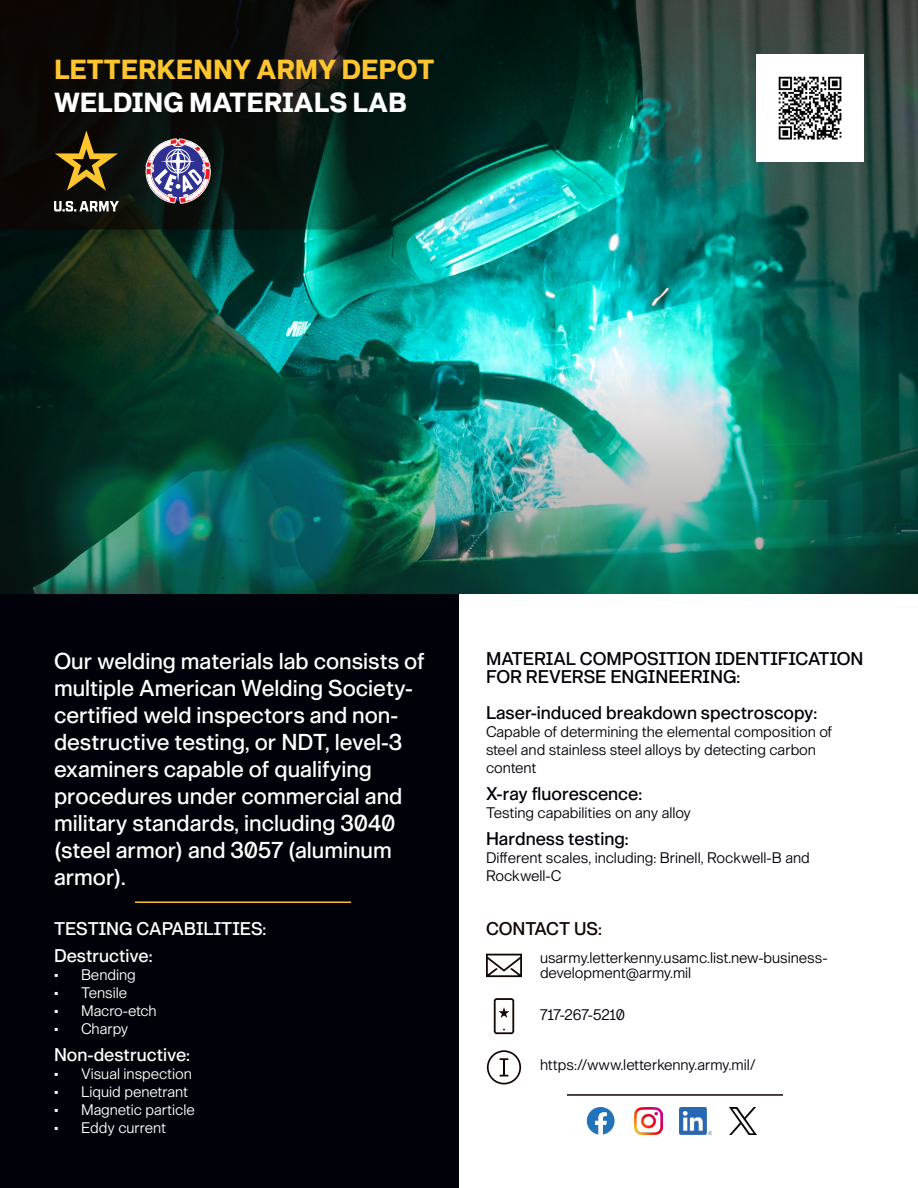
<style>
.page{position:relative;width:918px;height:1188px;background:#fff}
.page>*{position:absolute;margin:0;border:0;box-sizing:border-box;transform-origin:0 0}
.t1{font:27px "G.I. 750";color:#fec52e}
.t2{font:27px "G.I. 750";color:#fff}
.t3{font:22.5px/27px "G.I. 530";color:#fff}
.t4{font:18px/18px "G.I. 530";color:#010209}
.t5{font:18px "G.I. 530";color:#fff}
.t6{font:18px "G.I. 530";color:#110501}
.t7{font:15px/18px "G.I. 400";color:#010209}
.t8{font:15px "G.I. 400";color:#fff}
</style>
<div class="page">
<svg style="left:494px;top:998px;width:20px;height:36px"></svg>
<svg style="left:486px;top:954px;width:36px;height:23px"></svg>
<svg style="left:587px;top:1107px;width:28px;height:28px"></svg>
<img style="left:634px;top:1107px;width:28px;height:28px">
<img style="left:679px;top:1107px;width:33px;height:28px">
<img style="left:730px;top:1107px;width:27px;height:27px">
<svg style="left:487px;top:1050px;width:34px;height:34px"></svg>
<hr style="left:567px;top:1094px;width:216px;height:2px;background:#110501">
<div style="left:0;top:594px;width:459px;height:594px;background:#010209"></div>
<img style="left:0;top:0;width:918px;height:324px">
<img style="left:0;top:324px;width:918px;height:270px">
<svg style="left:0;top:0;width:475px;height:230px;background:#0b1612"></svg>
<hr style="left:135px;top:901px;width:216px;height:2px;background:#fec221">
<svg style="left:54px;top:201px;width:65px;height:10px"></svg>
<svg style="left:55px;top:131px;width:63px;height:60px;background:#4b3b11"></svg>
<svg style="left:146px;top:139px;width:65px;height:64px"></svg>
<div style="left:756px;top:54px;width:108px;height:108px;background:#fff"></div>
<img style="left:778px;top:76px;width:64px;height:64px">
<p class="t1" style="left:54px;top:52px;width:382px">LETTERKENNY ARMY DEPOT</p>
<p class="t2" style="left:54px;top:85px;width:354px">WELDING MATERIALS LAB</p>
<p class="t3" style="left:54px;top:647px;width:372px">Our welding materials lab consists of multiple American Welding Society&shy;certified weld inspectors and non&shy;destructive testing, or NDT, level-3 examiners capable of qualifying procedures under commercial and military standards, including 3040 (steel armor) and 3057 (aluminum armor).</p>
<p class="t5" style="left:54px;top:917px;width:214px">TESTING CAPABILITIES:</p>
<p class="t5" style="left:54px;top:944px;width:100px">Destructive:</p>
<p class="t8" style="left:54px;top:965px;width:83px">• Bending</p>
<p class="t8" style="left:54px;top:983px;width:75px">• Tensile</p>
<p class="t8" style="left:54px;top:1001px;width:104px">• Macro-etch</p>
<p class="t8" style="left:54px;top:1019px;width:76px">• Charpy</p>
<p class="t5" style="left:54px;top:1043px;width:138px">Non-destructive:</p>
<p class="t8" style="left:54px;top:1064px;width:139px">• Visual inspection</p>
<p class="t8" style="left:54px;top:1082px;width:136px">• Liquid penetrant</p>
<p class="t8" style="left:54px;top:1100px;width:142px">• Magnetic particle</p>
<p class="t8" style="left:54px;top:1118px;width:114px">• Eddy current</p>
<p class="t4" style="left:486px;top:649px;width:379px">MATERIAL COMPOSITION IDENTIFICATION<br>FOR REVERSE ENGINEERING:</p>
<p class="t4" style="left:486px;top:703px;width:333px">Laser-induced breakdown spectroscopy:</p>
<p class="t7" style="left:486px;top:722px;width:348px">Capable of determining the elemental composition of steel and stainless steel alloys by detecting carbon content</p>
<p class="t4" style="left:486px;top:784px;width:158px">X-ray fluorescence:</p>
<p class="t7" style="left:486px;top:803px;width:207px">Testing capabilities on any alloy</p>
<p class="t4" style="left:486px;top:829px;width:144px">Hardness testing:</p>
<p class="t7" style="left:486px;top:848px;width:325px">Different scales, including: Brinell, Rockwell-B and<br>Rockwell-C</p>
<p class="t6" style="left:486px;top:917px;width:117px">CONTACT US:</p>
<p class="t7" style="left:540px;top:950px;width:289px;line-height:15px">usarmy.letterkenny.usamc.list.new-business&shy;development@army.mil</p>
<p class="t7" style="left:540px;top:1005px;width:87px">717-267-5210</p>
<p class="t7" style="left:540px;top:1056px;width:217px">https://www.letterkenny.army.mil/</p>
</div>
